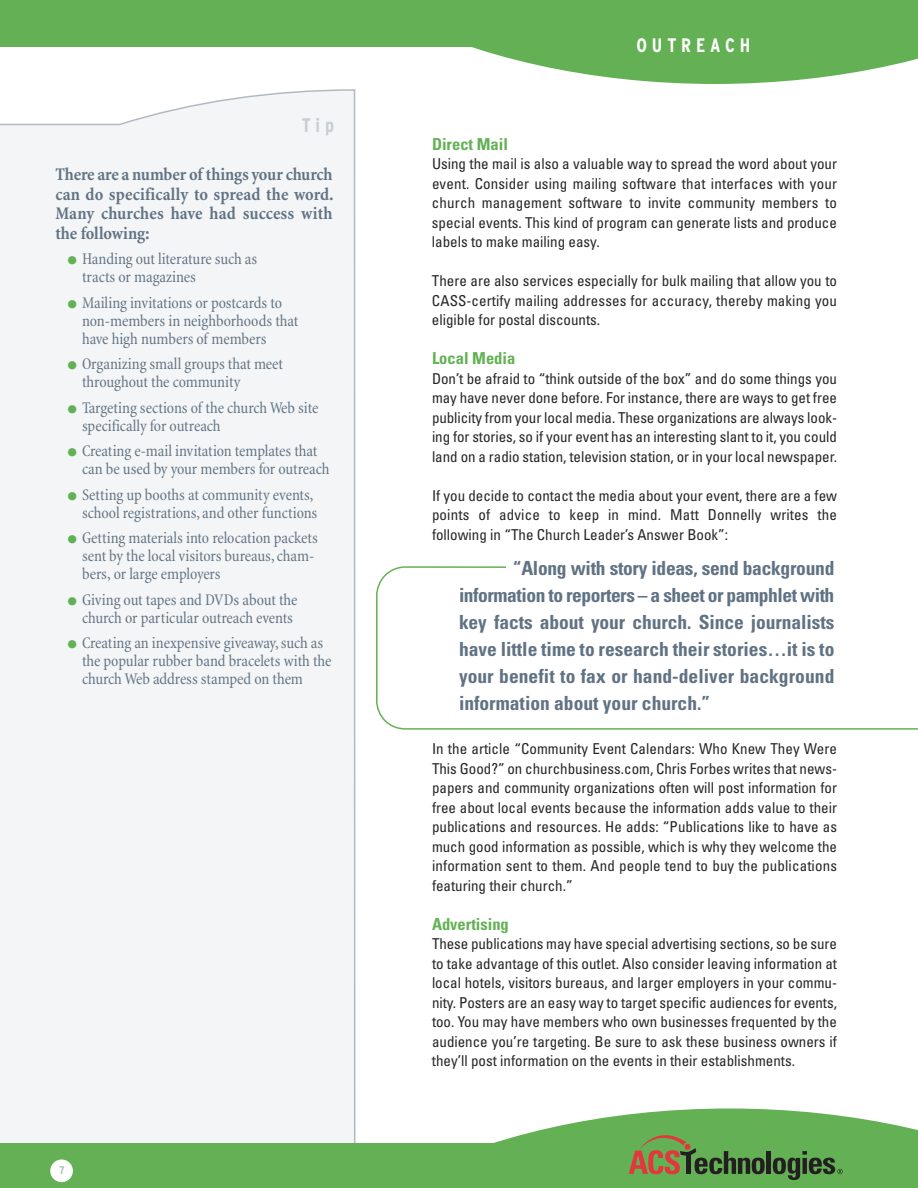
<style>
.page{position:relative;width:918px;height:1188px;background:#fff}
.page>*{position:absolute;margin:0;border:0;box-sizing:border-box;transform-origin:0 0}
.t1{font:700 condensed 19.5px/27px "Univers";color:#607283;text-align:justify}
.t2{font:700 condensed 19.5px "Interstate";letter-spacing:.25em;color:#fff}
.t3{font:700 condensed 19.5px "Interstate";color:#c7ced3}
.t4{font:700 condensed 18px/19.5px "Minion";letter-spacing:.005em;color:#607283;text-align:justify}
.t5{font:condensed 16.5px/18px "Minion";letter-spacing:-.005em;color:#607283}
.t6{font:700 condensed 16.5px "Univers";color:#63b154}
.t7{font:condensed 15px/19.5px "Univers";color:#272627;text-align:justify}
.t8{font:700 condensed 11.1px "Interstate";color:#b0b9c1}
.s1{font-family:"Univers";font-size:27px;color:#63b154}
</style>
<div class="page">
<div style="left:0;top:89px;width:355px;height:1054px;background:#f4f5f6"></div>
<div style="left:0;top:1143px;width:918px;height:45px;background:#63b154"></div>
<svg style="left:261px;top:1108px;width:657px;height:67px;fill:#63b154"></svg>
<hr style="left:767px;top:1151px;width:4px;height:23px;background:#231f20">
<svg style="left:629px;top:1125px;width:136px;height:49px"></svg>
<svg style="left:773px;top:1151px;width:70px;height:29px"></svg>
<div style="left:50px;top:1160px;width:23px;height:22px;background:#fff;border-radius:50%"></div>
<div style="left:0;top:0;width:918px;height:46px;background:#63b154"></div>
<svg style="left:296px;top:46px;width:622px;height:38px;fill:#63b154"></svg>
<svg style="left:376px;top:566px;width:542px;height:164px"></svg>
<h1 class="t3" style="left:302px;top:113px;width:34px">Tip</h1>
<p class="t4" style="left:55px;top:166px;width:280px">There are a number of things your church can do specifically to spread the word.<br>Many churches have had success with the following:</p>
<p class="t5" style="left:82px;top:252px;width:177px;text-indent:-14px"><span class="s1">•</span> Handing out literature such as tracts or magazines</p>
<p class="t5" style="left:82px;top:295px;width:218px;text-indent:-14px"><span class="s1">•</span> Mailing invitations or postcards to non-members in neighborhoods that have high numbers of members</p>
<p class="t5" style="left:82px;top:357px;width:203px;text-indent:-14px"><span class="s1">•</span> Organizing small groups that meet throughout the community</p>
<p class="t5" style="left:82px;top:400px;width:238px;text-indent:-14px"><span class="s1">•</span> Targeting sections of the church Web site specifically for outreach</p>
<p class="t5" style="left:82px;top:444px;width:249px;text-indent:-14px"><span class="s1">•</span> Creating e-mail invitation templates that can be used by your members for outreach</p>
<p class="t5" style="left:68px;top:487px;width:251px;text-align:right"><span class="s1">•</span> Setting up booths at community events, school registrations, and other functions</p>
<p class="t5" style="left:82px;top:531px;width:237px;text-indent:-14px"><span class="s1">•</span> Getting materials into relocation packets sent by the local visitors bureaus,cham&shy;bers, or large employers</p>
<p class="t5" style="left:68px;top:592px;width:231px;text-align:center"><span class="s1">•</span> Giving out tapes and DVDs about the church or particular outreach events</p>
<p class="t5" style="left:82px;top:636px;width:251px;text-indent:-14px"><span class="s1">•</span> Creating an inexpensive giveaway,such as the popular rubber band bracelets with the church Web address stamped on them</p>
<p class="t8" style="left:59px;top:1164px;width:7px">7</p>
<h1 class="t2" style="left:636px;top:33px;width:115px">OUTREACH</h1>
<p class="t6" style="left:432px;top:138px;width:77px">Direct Mail</p>
<p class="t7" style="left:432px;top:156px;width:407px">Using the mail is also a valuable way to spread the word about your event. Consider using mailing software that interfaces with your church management software to invite community members to special events. This kind of program can generate lists and produce labels to make mailing easy.</p>
<p class="t7" style="left:432px;top:273px;width:407px">There are also services especially for bulk mailing that allow you to CASS-certify mailing addresses for accuracy, thereby making you eligible for postal discounts.</p>
<p class="t6" style="left:432px;top:353px;width:85px">Local Media</p>
<p class="t7" style="left:432px;top:370px;width:407px">Don’t be afraid to “think outside of the box” and do some things you may have never done before. For instance, there are ways to get free publicity from your local media. These organizations are always look&shy;ing for stories, so if your event has an interesting slant to it, you could land on a radio station, television station, or in your local newspaper.</p>
<p class="t7" style="left:432px;top:487px;width:407px">If you decide to contact the media about your event, there are a few points of advice to keep in mind. Matt Donnelly writes the following in “The Church Leader’s Answer Book”:</p>
<p class="t1" style="left:459px;top:556px;width:377px;text-indent:54px">“Along with story ideas, send background information to reporters – a sheet or pamphlet with key facts about your church. Since journalists have little time to research their stories…it is to your benefit to fax or hand-deliver background information about your church.”</p>
<p class="t7" style="left:432px;top:741px;width:407px">In the article “Community Event Calendars: Who Knew They Were This Good?” on churchbusiness.com, Chris Forbes writes that news&shy;papers and community organizations often will post information for free about local events because the information adds value to their publications and resources. He adds: “Publications like to have as much good information as possible, which is why they welcome the information sent to them. And people tend to buy the publications featuring their church.”</p>
<p class="t6" style="left:432px;top:918px;width:78px">Advertising</p>
<p class="t7" style="left:432px;top:936px;width:407px">These publications may have special advertising sections, so be sure to take advantage of this outlet. Also consider leaving information at local hotels, visitors bureaus, and larger employers in your commu&shy;nity. Posters are an easy way to target specific audiences for events, too. You may have members who own businesses frequented by the audience you’re targeting. Be sure to ask these business owners if they’ll post information on the events in their establishments.</p>
</div>
